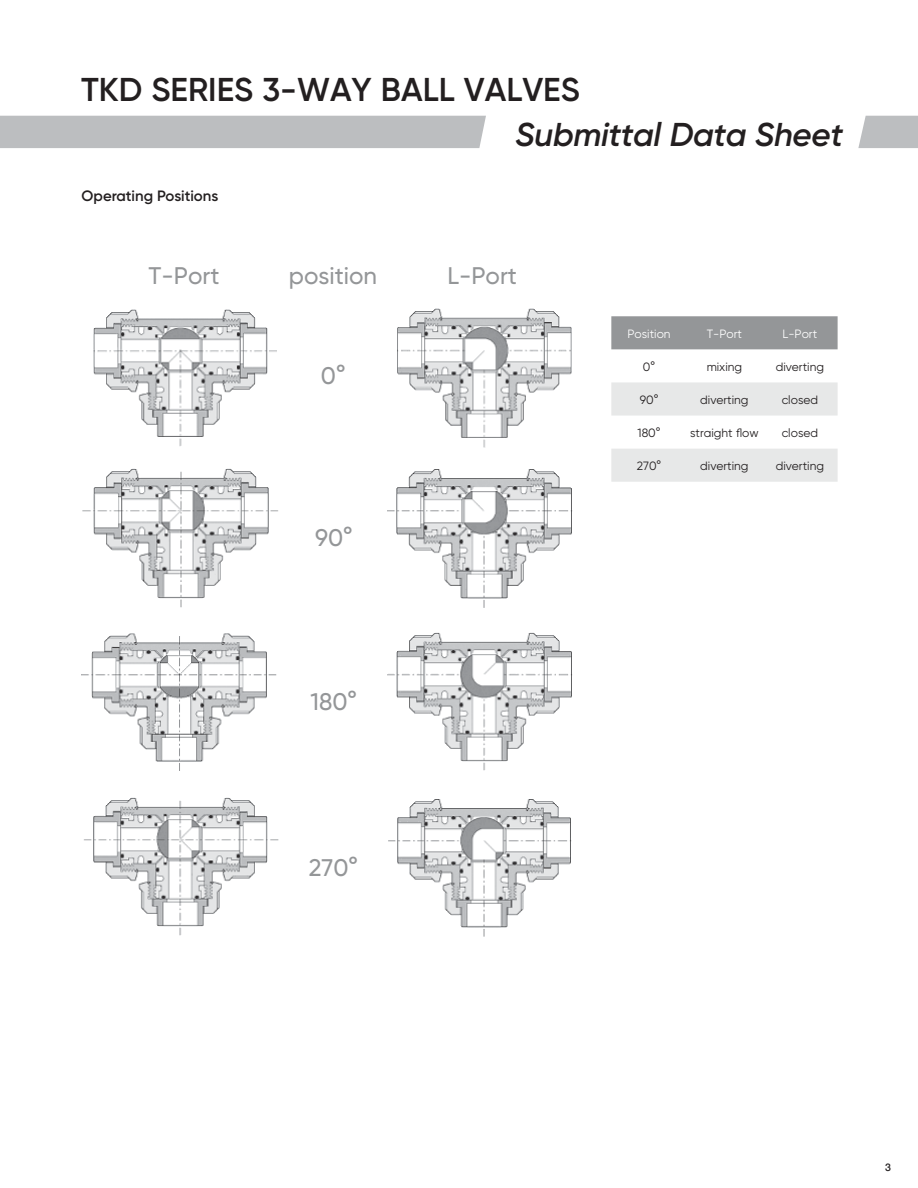
<style>
.page{position:relative;width:918px;height:1188px;background:#fff}
.page>*{position:absolute;margin:0;border:0;box-sizing:border-box;transform-origin:0 0}
.t1{font:600 33px "Gilroy";color:#231f20}
.t2{font:italic 600 33px "Gilroy";letter-spacing:-.01em;color:#231f20}
.t3{font:500 24px "Gilroy";color:#949698}
.t4{font:600 15px "Gilroy";color:#231f20}
.t5{font:12px "Gilroy";color:#231f20}
.t6{font:12px "Gilroy";color:#fff}
.t7{font:500 10.5px "Helvetica Neue LT";color:#231f20}
</style>
<div class="page">
<svg style="left:858px;top:116px;width:60px;height:32px;background:#c0c2c4"></svg>
<div style="left:0;top:116px;width:486px;height:32px;background:#bcbec0"></div>
<img style="left:93px;top:310px;width:183px;height:136px">
<img style="left:397px;top:309px;width:174px;height:139px">
<img style="left:82px;top:468px;width:196px;height:139px">
<img style="left:388px;top:469px;width:185px;height:139px">
<img style="left:82px;top:634px;width:194px;height:137px">
<img style="left:387px;top:632px;width:185px;height:138px">
<img style="left:84px;top:797px;width:195px;height:138px">
<img style="left:389px;top:799px;width:183px;height:138px">
<div style="left:611px;top:316px;width:227px;height:33px;background:#949698"></div>
<svg style="left:611px;top:382px;width:227px;height:100px"></svg>
<h1 class="t1" style="left:81px;top:69px;width:500px">TKD SERIES 3-WAY BALL VALVES</h1>
<h1 class="t2" style="left:516px;top:114px;width:329px">Submittal Data Sheet</h1>
<p class="t4" style="left:82px;top:186px;width:138px">Operating Positions</p>
<h2 class="t3" style="left:149px;top:261px;width:72px">T-Port</h2>
<h2 class="t3" style="left:289px;top:261px;width:90px">position</h2>
<h2 class="t3" style="left:447px;top:261px;width:71px">L-Port</h2>
<h2 class="t3" style="left:321px;top:361px;width:26px">0°</h2>
<h2 class="t3" style="left:315px;top:522px;width:39px">90°</h2>
<h2 class="t3" style="left:311px;top:687px;width:48px">180°</h2>
<h2 class="t3" style="left:309px;top:853px;width:50px">270°</h2>
<p class="t6" style="left:627px;top:326px;width:45px">Position</p>
<p class="t6" style="left:707px;top:326px;width:37px">T-Port</p>
<p class="t6" style="left:783px;top:326px;width:36px">L-Port</p>
<p class="t5" style="left:643px;top:359px;width:14px">0°</p>
<p class="t5" style="left:707px;top:359px;width:37px">mixing</p>
<p class="t5" style="left:776px;top:359px;width:50px">diverting</p>
<p class="t5" style="left:640px;top:392px;width:20px">90°</p>
<p class="t5" style="left:700px;top:392px;width:50px">diverting</p>
<p class="t5" style="left:782px;top:392px;width:38px">closed</p>
<p class="t5" style="left:638px;top:425px;width:24px">180°</p>
<p class="t5" style="left:690px;top:425px;width:70px">straight flow</p>
<p class="t5" style="left:782px;top:425px;width:38px">closed</p>
<p class="t5" style="left:637px;top:458px;width:26px">270°</p>
<p class="t5" style="left:700px;top:458px;width:50px">diverting</p>
<p class="t5" style="left:776px;top:458px;width:50px">diverting</p>
<p class="t7" style="left:885px;top:1161px;width:7px">3</p>
</div>
